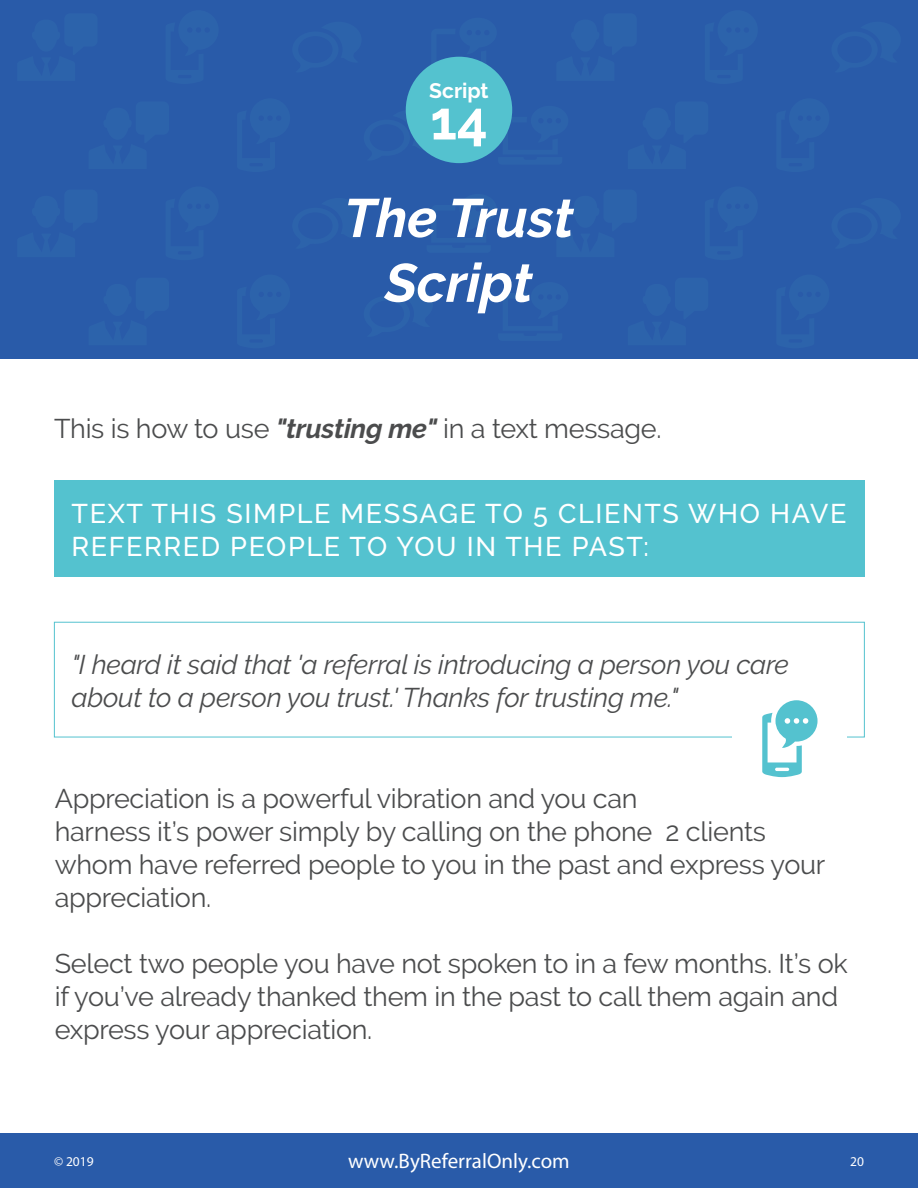
<style>
.page{position:relative;width:918px;height:1188px;background:#fff}
.page>*{position:absolute;margin:0;border:0;box-sizing:border-box;transform-origin:0 0}
.t1{font:italic 700 54px/64.8px "Raleway";color:#fff;text-align:center}
.t2{font:700 54px "Raleway";color:#fff}
.t3{font:27px/33px "Raleway";letter-spacing:-.01em;color:#4b4c4d}
.t4{font:italic 27px/33px "Raleway";letter-spacing:-.01em;color:#4b4c4d}
.t5{font:500 27px/32.4px "Raleway";letter-spacing:.06em;color:#fff}
.t6{font:21px "Myriad Pro";color:#fff}
.t7{font:700 21px "Raleway";color:#fff}
.t8{font:13.5px "Myriad Pro";color:#fff}
.s1{font-weight:700;font-style:italic}
</style>
<div class="page">
<div style="left:0;top:1134px;width:918px;height:54px;background:#295ba9"></div>
<div style="left:0;top:0;width:918px;height:359px;background:#295ba9"></div>
<svg style="left:428px;top:56px;width:69px;height:17px"></svg>
<svg style="left:405px;top:110px;width:27px;height:46px"></svg>
<svg style="left:498px;top:107px;width:15px;height:39px"></svg>
<div style="left:406px;top:57px;width:106px;height:106px;background:#54c2cf;border-radius:50%"></div>
<div style="left:54px;top:481px;width:810px;height:96px;background:#54c2cf"></div>
<div style="left:54px;top:622px;width:811px;height:115px;border:1px solid #54c2cf"></div>
<div style="left:733px;top:689px;width:114px;height:97px;background:#fff"></div>
<svg style="left:762px;top:700px;width:56px;height:77px"></svg>
<p class="t7" style="left:429px;top:82px;width:61px">Script</p>
<h1 class="t2" style="left:430px;top:99px;width:59px">14</h1>
<h1 class="t1" style="left:344px;top:189px;width:232px">The Trust<br>Script</h1>
<p class="t3" style="left:54px;top:413px;width:609px">This is how to use <span class="s1">"trusting me"</span> in a text message.</p>
<p class="t5" style="left:72px;top:498px;width:776px">TEXT THIS SIMPLE MESSAGE TO 5 CLIENTS WHO HAVE<br>REFERRED PEOPLE TO YOU IN THE PAST:</p>
<p class="t4" style="left:72px;top:650px;width:719px">"I heard it said that 'a referral is introducing a person you care about to a person you trust.' Thanks for trusting me."</p>
<p class="t3" style="left:55px;top:784px;width:772px">Appreciation is a powerful vibration and you can<br>harness it’s power simply by calling on the phone 2 clients whom have referred people to you in the past and express your appreciation.</p>
<p class="t3" style="left:55px;top:949px;width:795px">Select two people you have not spoken to in a few months. It’s ok if you’ve already thanked them in the past to call them again and express your appreciation.</p>
<p class="t8" style="left:54px;top:1156px;width:41px">© 2019</p>
<p class="t6" style="left:348px;top:1153px;width:223px">www.ByReferralOnly.com</p>
<p class="t8" style="left:850px;top:1156px;width:15px">20</p>
</div>
